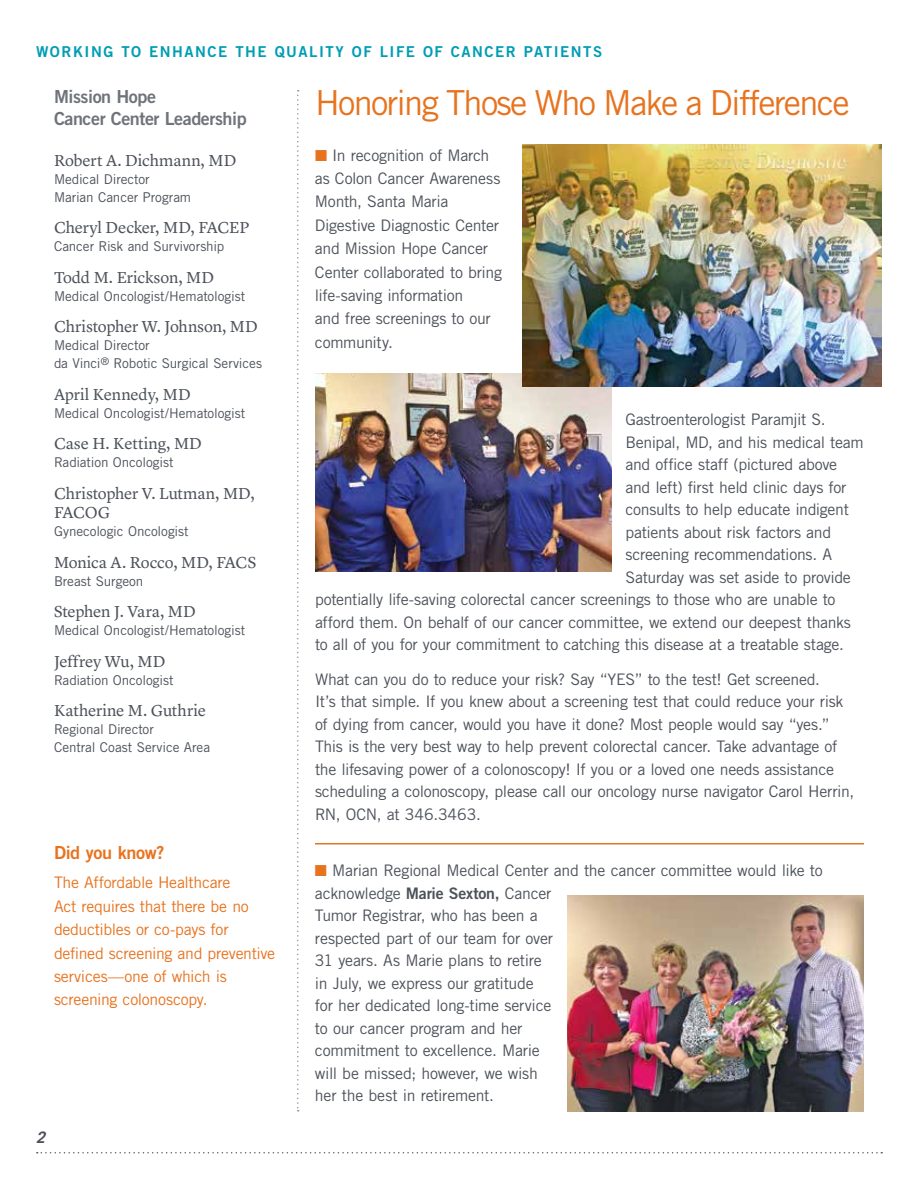
<style>
.page{position:relative;width:918px;height:1188px;background:#fff}
.page>*{position:absolute;margin:0;border:0;box-sizing:border-box;transform-origin:0 0}
.t1{font:34.5px "Trade Gothic LT Std";letter-spacing:-.05em;color:#e7731f}
.t2{font:18px/22.5px "Trade Gothic LT Std Bd 2";letter-spacing:-.025em;color:#6f737a}
.t3{font:18px "Trade Gothic LT Std Bd 2";letter-spacing:-.02em;color:#e7731f}
.t4{font:16.5px/19.5px "Lyon Text";letter-spacing:-.01em;color:#4d525a}
.t5{font:15.9px/22.5px "Trade Gothic LT Std";letter-spacing:-.02em;color:#4d525a}
.t6{font:15.9px/23.4px "Trade Gothic LT Std";letter-spacing:-.02em;color:#e7731f}
.t7{font:italic 700 15.9px "Trade Gothic";color:#4d525a}
.t8{font:15px "Trade Gothic Bold Two";letter-spacing:.1em;color:#009db4}
.t9{font:13.5px/18px "Trade Gothic";letter-spacing:-.01em;color:#4d525a}
.s1{color:#e7731f}
.s2{font-family:"Trade Gothic LT Std Bd 2"}
</style>
<div class="page">
<svg style="left:37px;top:1152px;width:845px;height:2px"></svg>
<svg style="left:297px;top:90px;width:2px;height:1022px"></svg>
<img style="left:315px;top:374px;width:297px;height:198px">
<img style="left:567px;top:896px;width:297px;height:216px">
<img style="left:522px;top:144px;width:360px;height:243px">
<hr style="left:315px;top:843px;width:549px;height:1px;background:#e7731f">
<p class="t8" style="left:36px;top:42px;width:221px">WORKING TO ENHANCE THE</p>
<p class="t8" style="left:275px;top:42px;width:326px">QUALITY OF LIFE OF CANCER PATIENTS</p>
<p class="t2" style="left:54px;top:85px;width:194px">Mission Hope<br>Cancer Center Leadership</p>
<p class="t4" style="left:54px;top:149px;width:184px">Robert A. Dichmann, MD</p>
<p class="t9" style="left:54px;top:170px;width:139px">Medical Director<br>Marian Cancer Program</p>
<p class="t4" style="left:54px;top:216px;width:197px">Cheryl Decker, MD, FACEP</p>
<p class="t9" style="left:54px;top:237px;width:172px">Cancer Risk and Survivorship</p>
<p class="t4" style="left:54px;top:266px;width:162px">Todd M. Erickson, MD</p>
<p class="t9" style="left:54px;top:287px;width:193px">Medical Oncologist/Hematologist</p>
<p class="t4" style="left:54px;top:315px;width:205px">Christopher W. Johnson, MD</p>
<p class="t9" style="left:54px;top:336px;width:210px">Medical Director<br>da Vinci<sup>®</sup> Robotic Surgical Services</p>
<p class="t4" style="left:54px;top:383px;width:138px">April Kennedy, MD</p>
<p class="t9" style="left:54px;top:404px;width:193px">Medical Oncologist/Hematologist</p>
<p class="t4" style="left:54px;top:432px;width:150px">Case H. Ketting, MD</p>
<p class="t9" style="left:54px;top:453px;width:121px">Radiation Oncologist</p>
<p class="t4" style="left:54px;top:482px;width:202px">Christopher V. Lutman, MD,<br>FACOG</p>
<p class="t9" style="left:54px;top:522px;width:136px">Gynecologic Oncologist</p>
<p class="t4" style="left:54px;top:551px;width:204px">Monica A. Rocco, MD, FACS</p>
<p class="t9" style="left:54px;top:572px;width:91px">Breast Surgeon</p>
<p class="t4" style="left:54px;top:600px;width:143px">Stephen J. Vara, MD</p>
<p class="t9" style="left:54px;top:621px;width:193px">Medical Oncologist/Hematologist</p>
<p class="t4" style="left:54px;top:650px;width:113px">Jeffrey Wu, MD</p>
<p class="t9" style="left:54px;top:671px;width:121px">Radiation Oncologist</p>
<p class="t4" style="left:54px;top:699px;width:153px">Katherine M. Guthrie</p>
<p class="t9" style="left:54px;top:720px;width:158px">Regional Director<br>Central Coast Service Area</p>
<h1 class="t1" style="left:315px;top:82px;width:536px">Honoring Those Who Make a Difference</h1>
<p class="t5" style="left:315px;top:143px;width:188px;line-height:23.4px"><span class="s1">■</span> In recognition of March as Colon Cancer Awareness<br>Month, Santa Maria<br>Digestive Diagnostic Center and Mission Hope Cancer<br>Center collaborated to bring life-saving information<br>and free screenings to our community.</p>
<p class="t5" style="left:626px;top:408px;width:202px">Gastroenterologist Paramjit S.</p>
<p class="t5" style="left:626px;top:431px;width:240px">Benipal, MD, and his medical team</p>
<p class="t5" style="left:626px;top:453px;width:213px">and office staff (pictured above</p>
<p class="t5" style="left:626px;top:476px;width:222px">and left) first held clinic days for</p>
<p class="t5" style="left:626px;top:498px;width:225px">consults to help educate indigent</p>
<p class="t5" style="left:626px;top:521px;width:207px">patients about risk factors and</p>
<p class="t5" style="left:626px;top:543px;width:208px">screening recommendations. A</p>
<p class="t5" style="left:626px;top:566px;width:227px">Saturday was set aside to provide</p>
<p class="t5" style="left:315px;top:588px;width:522px">potentially life-saving colorectal cancer screenings to those who are unable to</p>
<p class="t5" style="left:315px;top:611px;width:538px">afford them. On behalf of our cancer committee, we extend our deepest thanks</p>
<p class="t5" style="left:315px;top:633px;width:531px">to all of you for your commitment to catching this disease at a treatable stage.</p>
<p class="t5" style="left:315px;top:668px;width:541px">What can you do to reduce your risk? Say “YES” to the test! Get screened.<br>It’s that simple. If you knew about a screening test that could reduce your risk of dying from cancer, would you have it done? Most people would say “yes.” This is the very best way to help prevent colorectal cancer. Take advantage of the lifesaving power of a colonoscopy! If you or a loved one needs assistance scheduling a colonoscopy, please call our oncology nurse navigator Carol Herrin, RN, OCN, at 346.3463.</p>
<p class="t3" style="left:54px;top:841px;width:112px">Did you know?</p>
<p class="t6" style="left:54px;top:871px;width:223px">The Affordable Healthcare<br>Act requires that there be no deductibles or co-pays for defined screening and preventive services—one of which is screening colonoscopy.</p>
<p class="t7" style="left:36px;top:1128px;width:10px">2</p>
<p class="t5" style="left:315px;top:859px;width:509px"><span class="s1">■</span> Marian Regional Medical Center and the cancer committee would like to acknowledge <span class="s2">Marie Sexton,</span> Cancer<br>Tumor Registrar, who has been a<br>respected part of our team for over<br>31 years. As Marie plans to retire<br>in July, we express our gratitude<br>for her dedicated long-time service<br>to our cancer program and her<br>commitment to excellence. Marie<br>will be missed; however, we wish<br>her the best in retirement.</p>
</div>
